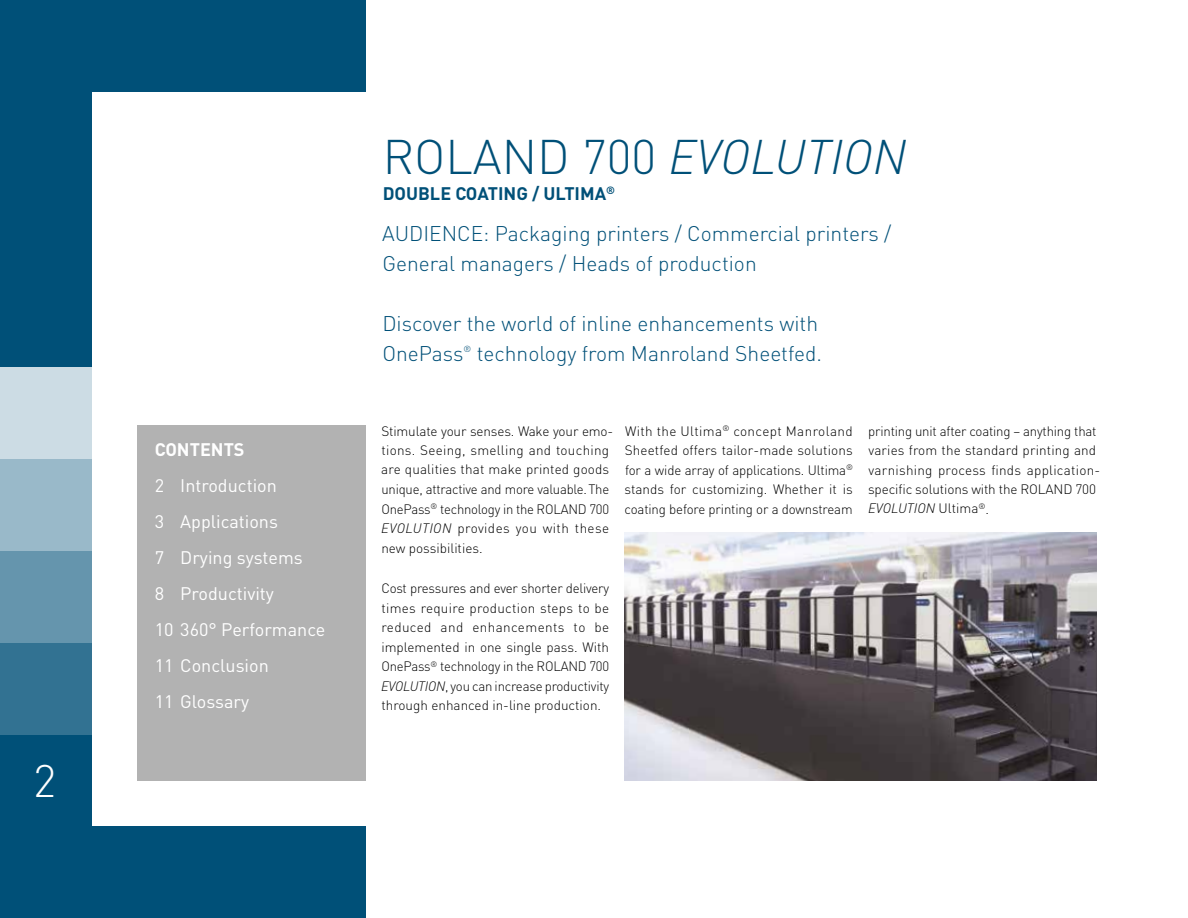
<style>
.page{position:relative;width:1188px;height:918px;background:#fff}
.page>*{position:absolute;margin:0;border:0;box-sizing:border-box;transform-origin:0 0}
.t1{font:300 48px "DIN Pro";color:#005078}
.t2{font:300 45px "DIN Pro";color:#fff}
.t3{font:300 21px/30px "DIN Pro";color:#005078}
.t4{font:18px/36px "DIN Pro";color:#fff}
.t5{font:700 18px "DIN Pro";color:#005078}
.t6{font:700 18px "DIN Pro";color:#fff}
.t7{font:300 13.5px/19.5px "DIN Pro";letter-spacing:-.01em;color:#000}
.t8{font:300 8.7px "DIN Pro";color:#005078}
.s1{font-style:italic}
</style>
<div class="page">
<div style="left:0;top:0;width:366px;height:92px;background:#005078"></div>
<div style="left:0;top:827px;width:366px;height:91px;background:#005078"></div>
<div style="left:0;top:0;width:92px;height:918px;background:#005078"></div>
<div style="left:0;top:643px;width:92px;height:92px;background:#327292"></div>
<div style="left:0;top:551px;width:92px;height:92px;background:#6595ad"></div>
<div style="left:0;top:459px;width:92px;height:92px;background:#99b9c9"></div>
<div style="left:0;top:367px;width:92px;height:92px;background:#ccdce4"></div>
<div style="left:138px;top:425px;width:228px;height:355px;background:#b2b2b2"></div>
<img style="left:624px;top:533px;width:472px;height:247px">
<h2 class="t2" style="left:33px;top:750px;width:25px">2</h2>
<h3 class="t6" style="left:155px;top:437px;width:91px">CONTENTS</h3>
<h3 class="t4" style="left:155px;top:467px;width:172px">2 Introduction<br>3 Applications<br>7 Drying systems<br>8 Productivity<br>10 360° Performance<br>11 Conclusion<br>11 Glossary</h3>
<h1 class="t1" style="left:383px;top:124px;width:525px">ROLAND 700 <span class="s1">EVOLUTION</span></h1>
<h3 class="t5" style="left:383px;top:181px;width:234px">DOUBLE COATING / ULTIMA<sup>®</sup></h3>
<h3 class="t3" style="left:382px;top:218px;width:511px">AUDIENCE: Packaging printers / Commercial printers /<br>General managers / Heads of production</h3>
<h3 class="t3" style="left:382px;top:308px;width:437px">Discover the world of inline enhancements with<br>OnePass</h3>
<p class="t8" style="left:464px;top:343px;width:9px">®</p>
<h3 class="t3" style="left:477px;top:338px;width:347px">technology from Manroland Sheetfed.</h3>
<p class="t7" style="left:381px;top:420px;width:234px">Stimulate your senses. Wake your emo&shy;tions. Seeing, smelling and touching are qualities that make printed goods unique, attractive and more valuable. The OnePass<sup>®</sup> technology in the ROLAND 700<br><span class="s1">EVOLUTION</span> provides you with these new possibilities.</p>
<p class="t7" style="left:381px;top:578px;width:229px;text-align:justify">Cost pressures and ever shorter delivery times require production steps to be reduced and enhancements to be implemented in one single pass. With OnePass<sup>®</sup> technology in the ROLAND 700<br><span class="s1">EVOLUTION</span>, you can increase productivity through enhanced in-line production.</p>
<p class="t7" style="left:625px;top:420px;width:230px;text-align:justify">With the Ultima<sup>®</sup> concept Manroland Sheetfed offers tailor-made solutions for a wide array of applications. Ultima<sup>® </sup>stands for customizing. Whether it is coating before printing or a downstream</p>
<p class="t7" style="left:868px;top:420px;width:234px">printing unit after coating – anything that varies from the standard printing and varnishing process finds application&shy;specific solutions with the ROLAND 700<br><span class="s1">EVOLUTION</span> Ultima<sup>®</sup>.</p>
</div>
